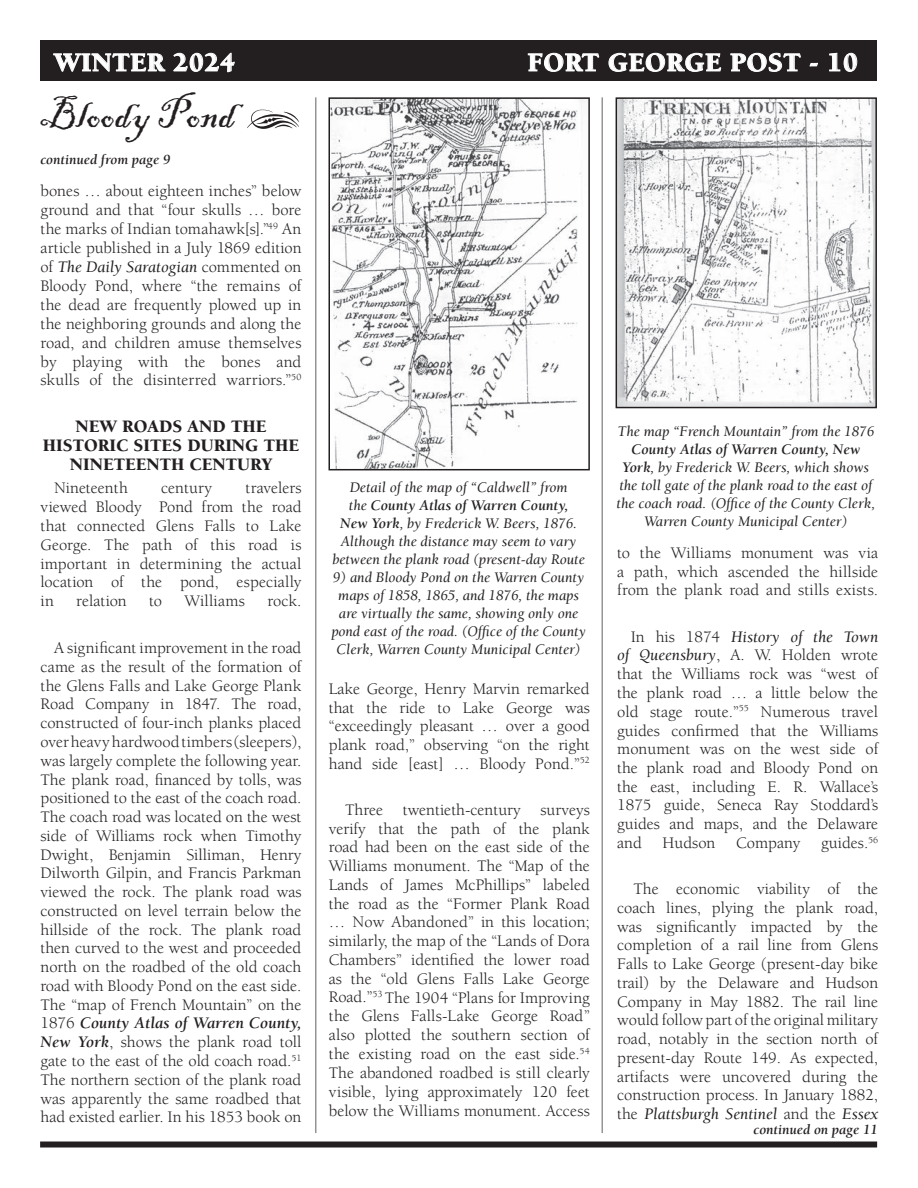
<style>
.page{position:relative;width:918px;height:1188px;background:#fff}
.page>*{position:absolute;margin:0;border:0;box-sizing:border-box;transform-origin:0 0}
.t1{font:42.75px "Blackadder ITC";color:#231f20}
.t2{font:900 27px "Berkeley";letter-spacing:.025em;color:#fff}
.t3{font:900 18px/18.9px "Berkeley";color:#231f20;text-align:center}
.t4{font:16.5px/18.8px "Berkeley";color:#231f20;text-align:justify}
.t5{font:italic 15px/18px "Berkeley";color:#231f20;text-align:center}
.t6{font:italic 700 14.25px "Berkeley";color:#231f20}
.s1{font-style:italic}
.s2{font-weight:700;font-style:italic}
.s3{font-weight:700}
</style>
<div class="page">
<div style="left:40px;top:40px;width:838px;height:41px;background:#231f20"></div>
<svg style="left:53px;top:53px;width:112px;height:19px"></svg>
<svg style="left:173px;top:53px;width:62px;height:19px"></svg>
<svg style="left:528px;top:53px;width:71px;height:19px"></svg>
<svg style="left:609px;top:53px;width:112px;height:19px"></svg>
<svg style="left:730px;top:53px;width:71px;height:19px"></svg>
<svg style="left:810px;top:63px;width:8px;height:4px"></svg>
<svg style="left:829px;top:53px;width:28px;height:19px"></svg>
<div style="left:40px;top:1142px;width:837px;height:6px;background:#231f20"></div>
<hr style="left:315px;top:97px;width:1px;height:1036px;background:#939598">
<hr style="left:602px;top:97px;width:1px;height:1036px;background:#939598">
<img style="left:331px;top:100px;width:256px;height:367px">
<div style="left:328px;top:97px;width:262px;height:373px;border:2px solid #231f20"></div>
<img style="left:619px;top:100px;width:255px;height:305px">
<div style="left:616px;top:97px;width:261px;height:311px;border:2px solid #231f20"></div>
<h2 class="t2" style="left:54px;top:48px;width:183px">WINTER 2024</h2>
<h2 class="t2" style="left:527px;top:48px;width:332px">FORT GEORGE POST - 10</h2>
<h1 class="t1" style="left:40px;top:89px;width:197px">Bloody Pond</h1>
<p class="t6" style="left:40px;top:152px;width:131px">continued from page 9</p>
<p class="t4" style="left:40px;top:182px;width:263px">bones … about eighteen inches” below ground and that “four skulls … bore the marks of Indian tomahawk[s].”<sup>49</sup> An article published in a July 1869 edition of <span class="s1">The Daily Saratogian</span> commented on Bloody Pond, where “the remains of the dead are frequently plowed up in the neighboring grounds and along the road, and children amuse themselves by playing with the bones and skulls of the disinterred warriors.”<sup>50</sup></p>
<p class="t3" style="left:43px;top:417px;width:258px">NEW ROADS AND THE<br>HISTORIC SITES DURING THE<br>NINETEENTH CENTURY</p>
<p class="t4" style="left:54px;top:479px;width:75px">Nineteenth</p>
<p class="t4" style="left:161px;top:479px;width:53px">century</p>
<p class="t4" style="left:41px;top:479px;width:263px;text-indent:205px">travelers viewed Bloody Pond from the road that connected Glens Falls to Lake George. The path of this road is important in determining the actual location of the pond, especially in</p>
<p class="t4" style="left:76px;top:592px;width:52px">relation</p>
<p class="t4" style="left:149px;top:592px;width:14px">to</p>
<p class="t4" style="left:184px;top:592px;width:62px">Williams</p>
<p class="t4" style="left:267px;top:592px;width:36px">rock.</p>
<p class="t4" style="left:41px;top:639px;width:263px;text-indent:13px">A significant improvement in the road came as the result of the formation of the Glens Falls and Lake George Plank Road Company in 1847. The road, constructed of four-inch planks placed over heavy hardwood timbers (sleepers), was largely complete the following year.<br>The plank road, financed by tolls, was positioned to the east of the coach road.<br>The coach road was located on the west side of Williams rock when Timothy Dwight, Benjamin Silliman, Henry Dilworth Gilpin, and Francis Parkman viewed the rock. The plank road was constructed on level terrain below the hillside of the rock. The plank road then curved to the west and proceeded north on the roadbed of the old coach road with Bloody Pond on the east side.<br>The “map of French Mountain” on the 1876 <span class="s2">County Atlas of Warren County, New York</span>, shows the plank road toll gate to the east of the old coach road.<sup>51<br></sup>The northern section of the plank road was apparently the same roadbed that had existed earlier. In his 1853 book on</p>
<p class="t5" style="left:332px;top:478px;width:254px">Detail of the map of “Caldwell” from<br>the <span class="s3">County Atlas of Warren County,<br>New York</span>, by Frederick W. Beers, 1876.<br>Although the distance may seem to vary between the plank road (present-day Route</p>
<p class="t5" style="left:331px;top:568px;width:256px">9) and Bloody Pond on the Warren County maps of 1858, 1865, and 1876, the maps are virtually the same, showing only one pond east of the road. (Office of the County Clerk, Warren County Municipal Center)</p>
<p class="t4" style="left:329px;top:680px;width:263px">Lake George, Henry Marvin remarked that the ride to Lake George was “exceedingly pleasant … over a good plank road,” observing “on the right hand side [east] … Bloody Pond.”<sup>52</sup></p>
<p class="t4" style="left:329px;top:801px;width:263px;text-indent:16px">Three twentieth-century surveys verify that the path of the plank road had been on the east side of the Williams monument. The “Map of the Lands of James McPhillips” labeled the road as the “Former Plank Road … Now Abandoned” in this location; similarly, the map of the “Lands of Dora Chambers” identified the lower road as the “old Glens Falls Lake George Road.”<sup>53</sup> The 1904 “Plans for Improving the Glens Falls-Lake George Road” also plotted the southern section of the existing road on the east side.<sup>54<br></sup>The abandoned roadbed is still clearly visible, lying approximately 120 feet below the Williams monument. Access</p>
<p class="t5" style="left:617px;top:422px;width:258px">The map “French Mountain” from the 1876</p>
<p class="t5" style="left:617px;top:440px;width:260px"><span class="s3">County Atlas of Warren County, New York</span>, by Frederick W. Beers, which shows the toll gate of the plank road to the east of the coach road. (Office of the County Clerk, Warren County Municipal Center)</p>
<p class="t4" style="left:617px;top:543px;width:263px">to the Williams monument was via a path, which ascended the hillside from the plank road and stills exists.</p>
<p class="t4" style="left:617px;top:628px;width:263px;text-indent:13px">In his 1874 <span class="s1">History of the Town of Queensbury</span>, A. W. Holden wrote that the Williams rock was “west of the plank road … a little below the old stage route.”<sup>55</sup> Numerous travel guides confirmed that the Williams monument was on the west side of the plank road and Bloody Pond on the east, including E. R. Wallace’s 1875 guide, Seneca Ray Stoddard’s guides and maps, and the Delaware and</p>
<p class="t4" style="left:663px;top:834px;width:54px">Hudson</p>
<p class="t4" style="left:736px;top:834px;width:66px">Company</p>
<p class="t4" style="left:821px;top:834px;width:59px">guides.<sup>56</sup></p>
<p class="t4" style="left:617px;top:880px;width:263px;text-indent:16px">The economic viability of the coach lines, plying the plank road, was significantly impacted by the completion of a rail line from Glens Falls to Lake George (present-day bike trail) by the Delaware and Hudson Company in May 1882. The rail line would follow part of the original military road, notably in the section north of present-day Route 149. As expected, artifacts were uncovered during the construction process. In January 1882, the <span class="s1">Plattsburgh Sentinel</span> and the <span class="s1">Essex</span></p>
<p class="t6" style="left:754px;top:1122px;width:126px">continued on page 11</p>
</div>
